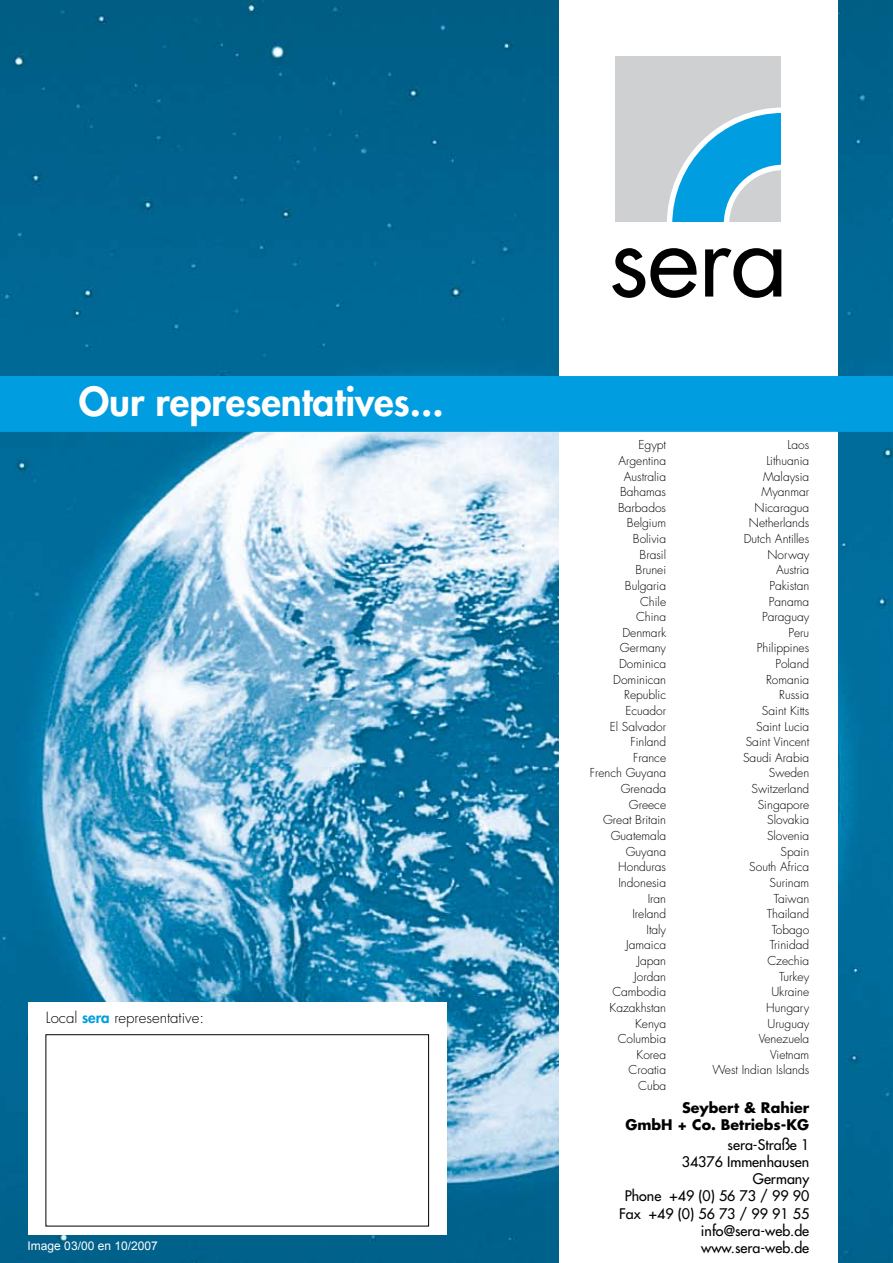
<style>
.page{position:relative;width:893px;height:1263px;background:#fff}
.page>*{position:absolute;margin:0;border:0;box-sizing:border-box;transform-origin:0 0}
.t1{font:800 39px "Futura";color:#fff}
.t2{font:300 15px "Futura";color:#000}
.t3{font:14.25px/17.1px "Futura";color:#000;text-align:right}
.t4{font:700 14.25px/17.1px "Futura";color:#000;text-align:right}
.t5{font:300 12px/15.6px "Futura";color:#000;text-align:right}
.t6{font:12px "Arial";color:#fff}
.s1{font-weight:800;color:#009ee0}
</style>
<div class="page">
<img style="left:0;top:0;width:893px;height:1263px">
<div style="left:559px;top:0;width:278px;height:1263px;background:#fff"></div>
<div style="left:615px;top:56px;width:166px;height:166px;background:#cfd0d1"></div>
<svg style="left:667px;top:107px;width:114px;height:115px"></svg>
<svg style="left:612px;top:248px;width:85px;height:50px"></svg>
<svg style="left:705px;top:248px;width:76px;height:50px"></svg>
<div style="left:28px;top:1003px;width:419px;height:232px;background:#fff"></div>
<div style="left:0;top:376px;width:893px;height:56px;background:#009ee0"></div>
<div style="left:46px;top:1034px;width:383px;height:192px;border:1px solid #000"></div>
<h1 class="t1" style="left:79px;top:375px;width:366px">Our representatives...</h1>
<p class="t2" style="left:46px;top:1009px;width:160px">Local <span class="s1">sera</span> representative:</p>
<p class="t6" style="left:28px;top:1238px;width:132px">Image 03/00 en 10/2007</p>
<p class="t5" style="left:590px;top:437px;width:78px">Egypt<br>Argentina<br>Australia<br>Bahamas<br>Barbados<br>Belgium<br>Bolivia<br>Brasil<br>Brunei<br>Bulgaria<br>Chile<br>China<br>Denmark<br>Germany<br>Dominica<br>Dominican<br>Republic<br>Ecuador<br>El Salvador<br>Finland<br>France<br>French Guyana<br>Grenada<br>Greece<br>Great Britain<br>Guatemala<br>Guyana<br>Honduras<br>Indonesia<br>Iran<br>Ireland<br>Italy<br>Jamaica<br>Japan<br>Jordan<br>Cambodia<br>Kazakhstan<br>Kenya<br>Columbia<br>Korea<br>Croatia<br>Cuba</p>
<p class="t5" style="left:712px;top:437px;width:98px">Laos<br>Lithuania<br>Malaysia<br>Myanmar<br>Nicaragua<br>Netherlands<br>Dutch Antilles<br>Norway<br>Austria<br>Pakistan<br>Panama<br>Paraguay<br>Peru<br>Philippines<br>Poland<br>Romania<br>Russia<br>Saint Kitts<br>Saint Lucia<br>Saint Vincent<br>Saudi Arabia<br>Sweden<br>Switzerland<br>Singapore<br>Slovakia<br>Slovenia<br>Spain<br>South Africa<br>Surinam<br>Taiwan<br>Thailand<br>Tobago<br>Trinidad<br>Czechia<br>Turkey<br>Ukraine<br>Hungary<br>Uruguay<br>Venezuela<br>Vietnam<br>West Indian Islands</p>
<p class="t4" style="left:625px;top:1099px;width:185px">Seybert &amp; Rahier<br>GmbH + Co. Betriebs-KG</p>
<p class="t3" style="left:619px;top:1136px;width:192px">sera-Straße 1<br>34376 Immenhausen<br>Germany<br>Phone +49 (0) 56 73 / 99 90<br>Fax +49 (0) 56 73 / 99 91 55 info@sera-web.de www.sera-web.de</p>
</div>
